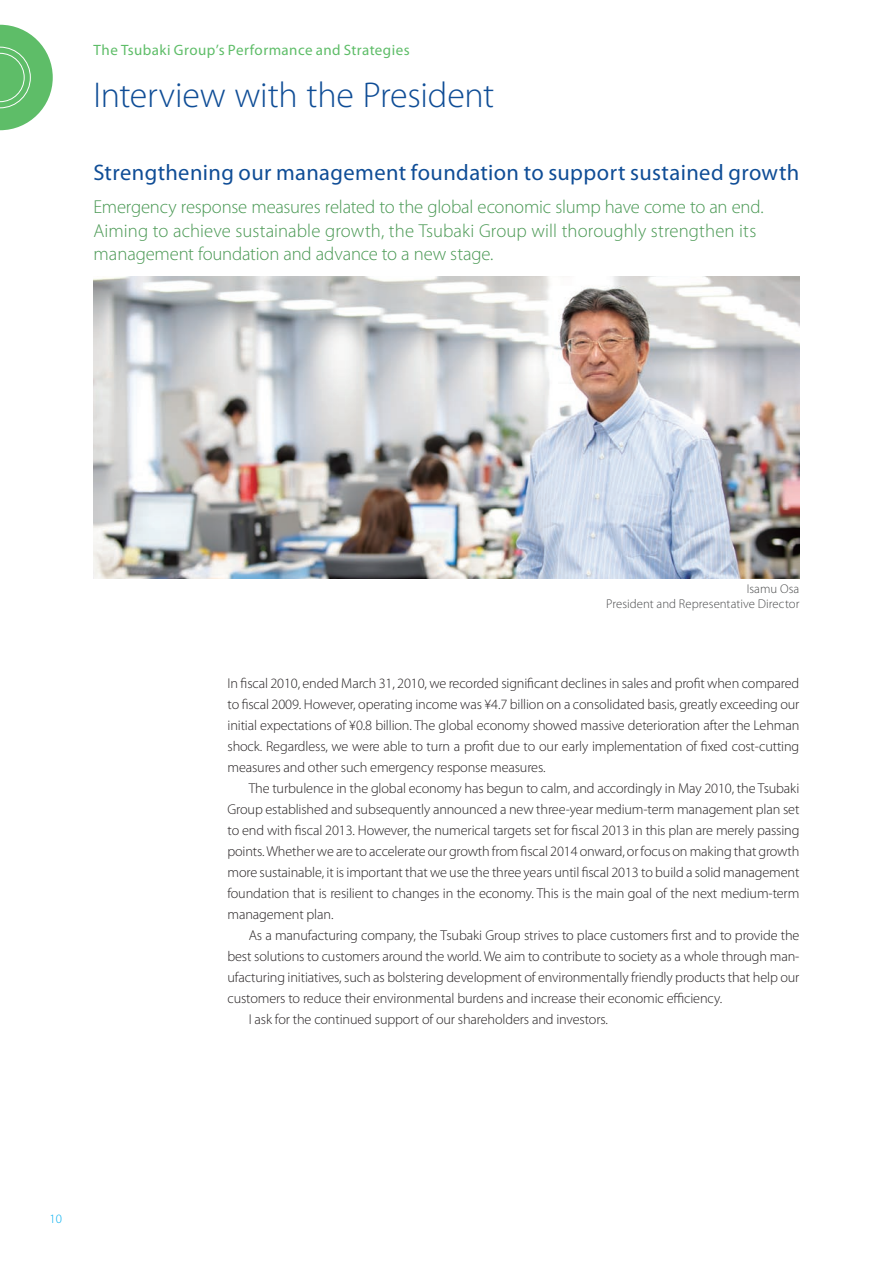
<style>
.page{position:relative;width:893px;height:1263px;background:#fff}
.page>*{position:absolute;margin:0;border:0;box-sizing:border-box;transform-origin:0 0}
.ページタイトル_E{font:300 36px "Myriad Pro";letter-spacing:-.005em;color:#0f4d96}
.t1{font:22.5px "Myriad Pro";letter-spacing:.015em;color:#0f4d96}
.リード_E{font:300 18.75px/23.2px "Myriad Pro";letter-spacing:-.01em;color:#499853}
.ページタイトル1{font:15px "Myriad Pro";letter-spacing:.03em;color:#5ebd68}
.本文1_E{font:300 14.25px/21px "Myriad Pro";letter-spacing:-.01em;color:#231f20;text-align:justify}
.t2{font:300 12.75px "Myriad Pro";color:#4b4c4d}
.t3{font:300 12.75px "Myriad Pro";color:#00aeef}
</style>
<div class="page">
<svg style="left:0;top:25px;width:53px;height:105px"></svg>
<img style="left:94px;top:276px;width:705px;height:302px">
<p class="ページタイトル1" style="left:94px;top:41px;width:318px">The Tsubaki Group’s Performance and Strategies</p>
<p class="ページタイトル_E" style="left:94px;top:73px;width:402px">Interview with the President</p>
<p class="t1" style="left:94px;top:159px;width:707px">Strengthening our management foundation to support sustained growth</p>
<p class="リード_E" style="left:94px;top:195px;width:672px">Emergency response measures related to the global economic slump have come to an end.<br>Aiming to achieve sustainable growth, the Tsubaki Group will thoroughly strengthen its management foundation and advance to a new stage.</p>
<p class="t3" style="left:49px;top:1211px;width:14px">10</p>
<p class="t2" style="left:747px;top:581px;width:54px">Isamu Osa</p>
<p class="t2" style="left:606px;top:596px;width:195px">President and Representative Director</p>
<p class="本文1_E" style="left:227px;top:673px;width:573px">In fiscal 2010, ended March 31, 2010, we recorded significant declines in sales and profit when compared to fiscal 2009. However, operating income was ¥4.7 billion on a consolidated basis, greatly exceeding our initial expectations of ¥0.8 billion. The global economy showed massive deterioration after the Lehman shock. Regardless, we were able to turn a profit due to our early implementation of fixed cost-cutting measures and other such emergency response measures.</p>
<p class="本文1_E" style="left:227px;top:778px;width:573px;text-indent:21px">The turbulence in the global economy has begun to calm, and accordingly in May 2010, the Tsubaki Group established and subsequently announced a new three-year medium-term management plan set to end with fiscal 2013. However, the numerical targets set for fiscal 2013 in this plan are merely passing points.Whether we are to accelerate our growth from fiscal 2014 onward, or focus on making that growth more sustainable, it is important that we use the three years until fiscal 2013 to build a solid management foundation that is resilient to changes in the economy. This is the main goal of the next medium-term management plan.</p>
<p class="本文1_E" style="left:227px;top:925px;width:573px;text-indent:21px">As a manufacturing company, the Tsubaki Group strives to place customers first and to provide the best solutions to customers around the world. We aim to contribute to society as a whole through man&shy;ufacturing initiatives, such as bolstering development of environmentally friendly products that help our customers to reduce their environmental burdens and increase their economic efficiency.</p>
<p class="本文1_E" style="left:249px;top:1009px;width:361px">I ask for the continued support of our shareholders and investors.</p>
</div>
